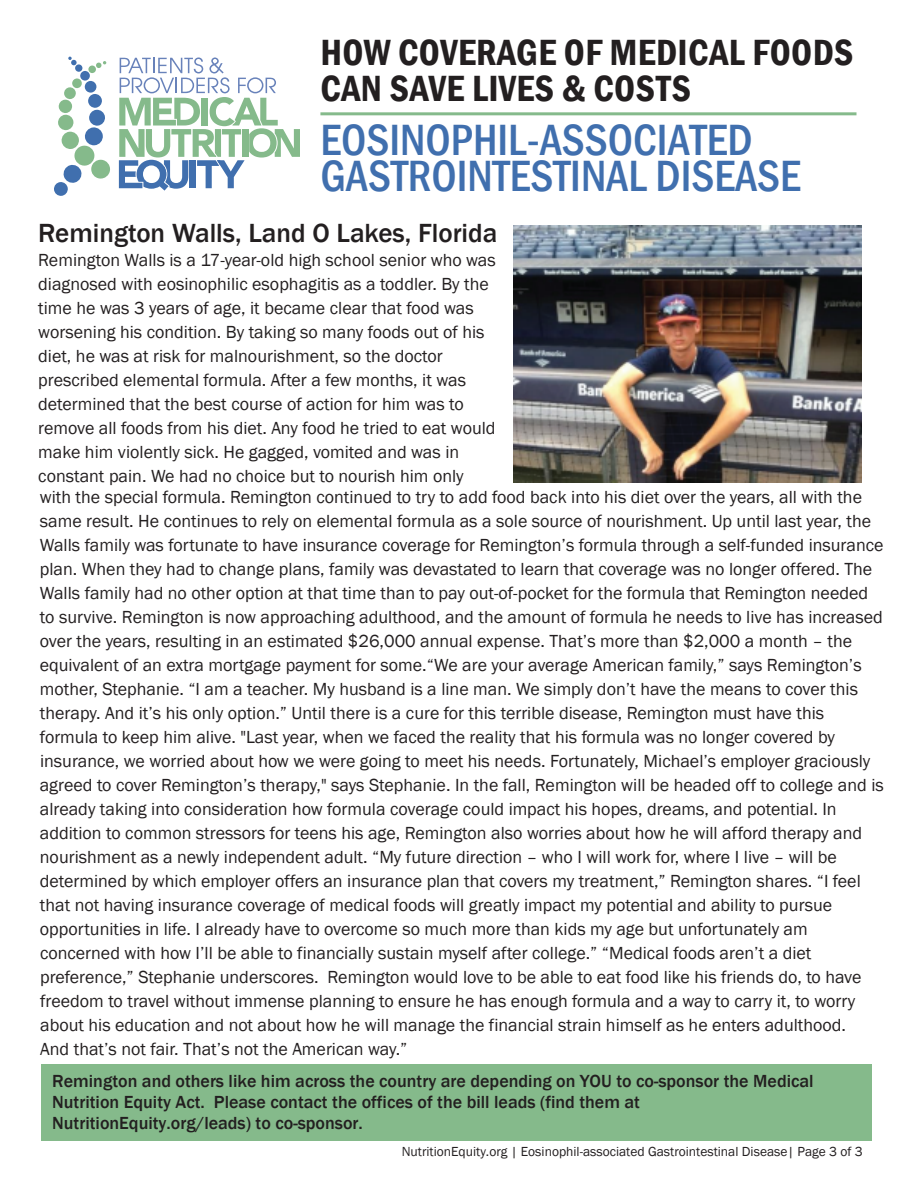
<style>
.page{position:relative;width:918px;height:1188px;background:#fff}
.page>*{position:absolute;margin:0;border:0;box-sizing:border-box;transform-origin:0 0}
.t1{font:500 condensed 45px/36px "Franklin Gothic";color:#406fae}
.t2{font:600 condensed 37.5px/36px "Franklin Gothic";letter-spacing:.01em;color:#231f20}
.t3{font:500 27px "Franklin Gothic";color:#231f20}
.t4{font:18px/24px "Franklin Gothic";color:#231f20}
.t5{font:500 18px/21px "Franklin Gothic";color:#231f20}
.t6{font:13.5px "Franklin Gothic";color:#231f20}
.s1{font-style:inherit}
</style>
<div class="page">
<div style="left:41px;top:1064px;width:831px;height:77px;background:#85ba8b"></div>
<div style="left:58px;top:114px;width:16px;height:17px;background:#85ba8b;border-radius:50%"></div>
<div style="left:58px;top:99px;width:14px;height:14px;background:#85ba8b;border-radius:50%"></div>
<div style="left:64px;top:87px;width:12px;height:12px;background:#85ba8b;border-radius:50%"></div>
<div style="left:72px;top:78px;width:10px;height:10px;background:#85ba8b;border-radius:50%"></div>
<div style="left:88px;top:65px;width:8px;height:8px;background:#85ba8b;border-radius:50%"></div>
<svg style="left:96px;top:61px;width:10px;height:7px"></svg>
<svg style="left:85px;top:127px;width:18px;height:19px"></svg>
<div style="left:89px;top:109px;width:16px;height:17px;background:#406fae;border-radius:50%"></div>
<div style="left:88px;top:94px;width:14px;height:14px;background:#406fae;border-radius:50%"></div>
<div style="left:85px;top:81px;width:12px;height:12px;background:#406fae;border-radius:50%"></div>
<div style="left:80px;top:71px;width:10px;height:10px;background:#406fae;border-radius:50%"></div>
<div style="left:75px;top:64px;width:8px;height:8px;background:#406fae;border-radius:50%"></div>
<svg style="left:68px;top:57px;width:9px;height:8px"></svg>
<svg style="left:61px;top:131px;width:49px;height:53px"></svg>
<div style="left:54px;top:182px;width:14px;height:14px;background:#406fae;border-radius:50%"></div>
<svg style="left:119px;top:57px;width:181px;height:134px"></svg>
<hr style="left:320px;top:112px;width:537px;height:3px;background:#85ba8b">
<img style="left:514px;top:226px;width:348px;height:256px">
<h2 class="t2" style="left:320px;top:34px;width:534px">HOW COVERAGE OF MEDICAL FOODS<br>CAN SAVE LIVES &amp; COSTS</h2>
<h1 class="t1" style="left:320px;top:122px;width:482px">EOSINOPHIL-ASSOCIATED<br>GASTROINTESTINAL DISEASE</h1>
<h3 class="t3" style="left:38px;top:217px;width:461px">Remington Walls, Land O Lakes, Florida</h3>
<p class="t4" style="left:38px;top:249px;width:459px">Remington Walls is a 17-year-old high school senior who was diagnosed with eosinophilic esophagitis as a toddler. By the time he was 3 years of age, it became clear that food was worsening his condition. By taking so many foods out of his diet, he was at risk for malnourishment, so the doctor prescribed elemental formula. After a few months, it was determined that the best course of action for him was to remove all foods from his diet. Any food he tried to eat would make him violently sick. He gagged, vomited and was in constant pain. We had no choice but to nourish him only</p>
<p class="t4" style="left:40px;top:486px;width:846px">with the special formula. Remington continued to try to add food back into his diet over the years, all with the same result. He continues to rely on elemental formula as a sole source of nourishment. Up until last year, the Walls family was fortunate to have insurance coverage for Remington’s formula through a self-funded insurance plan. When they had to change plans, family was devastated to learn that coverage was no longer offered. The Walls family had no other option at that time than to pay out-of-pocket for the formula that Remington needed to survive. Remington is now approaching adulthood, and the amount of formula he needs to live has increased over the years, resulting in an estimated $26,000 annual expense. That’s more than $2,000 a month – the equivalent of an extra mortgage payment for some.“We are your average American family,” says Remington’s mother, Stephanie. “I am a teacher. My husband is a line man. We simply don’t have the means to cover this therapy. And it’s his only option.” Until there is a cure for this terrible disease, Remington must have this formula to keep him alive. "Last year, when we faced the reality that his formula was no longer covered by insurance, we worried about how we were going to meet his needs. Fortunately, Michael’s employer graciously agreed to cover Remington’s therapy," says Stephanie. In the fall, Remington will be headed off to college and is already taking into consideration how formula coverage could impact his hopes, dreams, and potential. In addition to common stressors for teens his age, Remington also worries about how he will afford therapy and nourishment as a newly independent adult. “My future direction – who I will work for, where I live – will be determined by which employer offers an insurance plan that covers my treatment,” Remington shares. “I feel that not having insurance coverage of medical foods will greatly impact my potential and ability to pursue opportunities in life. I already have to overcome so much more than kids my age but unfortunately am concerned with how I’ll be able to financially sustain myself after college.” “Medical foods aren’t a diet preference,” Stephanie underscores. Remington would love to be able to eat food like his friends do, to have freedom to travel without immense planning to ensure he has enough formula and a way to carry it, to worry about his education and not about how he will manage the financial strain himself as he enters adulthood.<br>And that’s not fair. That’s not the American way.”</p>
<p class="t5" style="left:52px;top:1070px;width:763px">Remington and others like him across the country are depending on YOU to co-sponsor the Medical<br>Nutrition Equity Act<span class="s1">.</span> Please contact the offices of <span class="s1">the bill leads (find them at<br>NutritionEquity.org/leads) to co-sponsor.</span></p>
<p class="t6" style="left:402px;top:1143px;width:463px"><span class="s1">NutritionEquity.org</span> | Eosinophil-associated Gastrointestinal Disease| Page 3 of 3</p>
</div>
